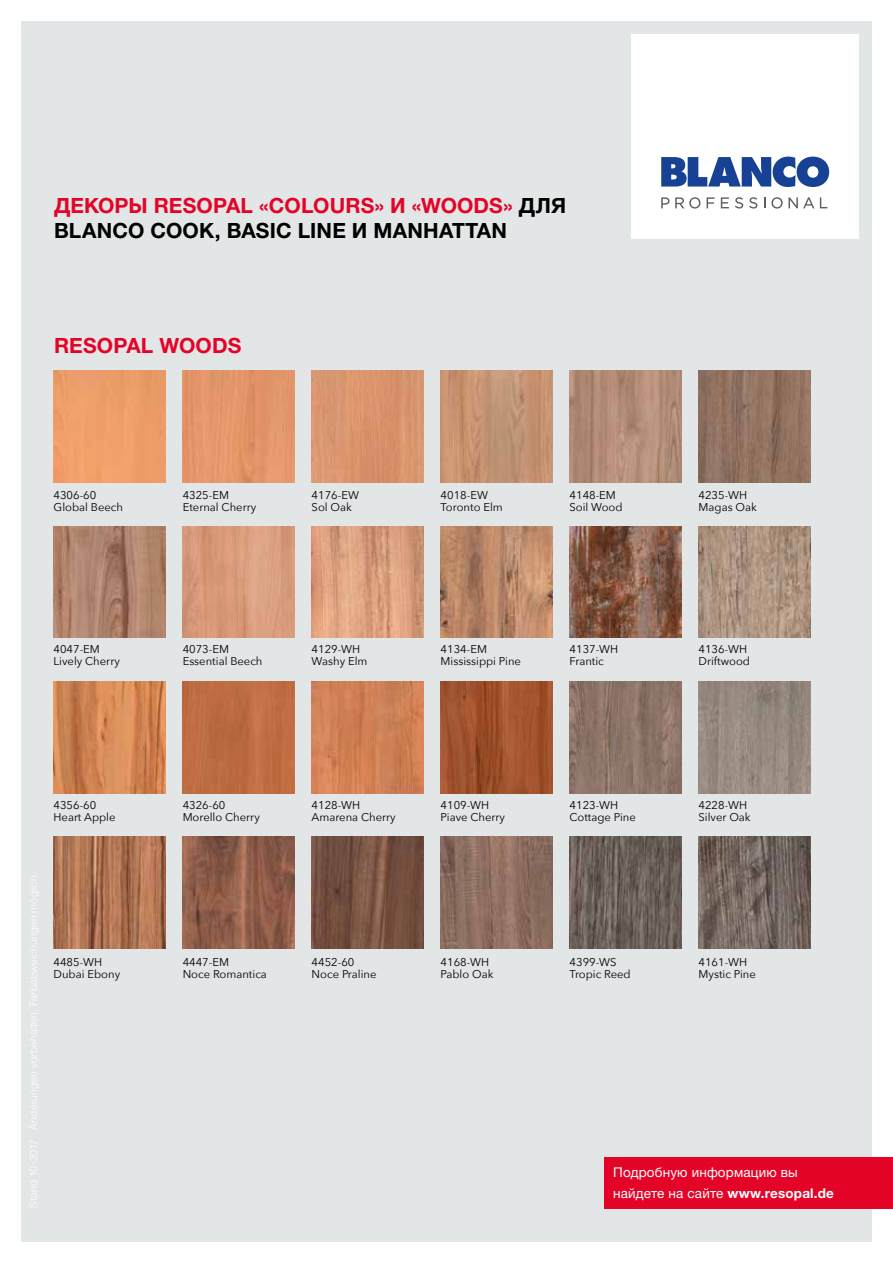
<style>
.page{position:relative;width:893px;height:1263px;background:#fff}
.page>*{position:absolute;margin:0;border:0;box-sizing:border-box;transform-origin:0 0}
.t1{font:700 54px "Avenir Next";color:#dc2d33}
.t2{font:700 21px/25.5px "Helvetica Neue LTW1 G";letter-spacing:.005em;color:#000}
.t3{font:700 21px "Helvetica Neue LTW1 G";letter-spacing:.005em;color:#e40428}
.t4{font:13.5px/21px "Helvetica Neue LTW1 G";letter-spacing:.01em;color:#fff}
.t5{font:11.25px/12px "Avenir Next";color:#000}
.s1{color:#e40428}
.s2{font-weight:700}
</style>
<div class="page">
<div style="left:21px;top:21px;width:851px;height:1220px;background:#e2e6e6"></div>
<div style="left:631px;top:34px;width:228px;height:204px;background:#fff"></div>
<svg style="left:661px;top:157px;width:168px;height:30px"></svg>
<svg style="left:661px;top:197px;width:8px;height:11px"></svg>
<svg style="left:675px;top:197px;width:25px;height:12px"></svg>
<svg style="left:707px;top:197px;width:8px;height:11px"></svg>
<svg style="left:721px;top:197px;width:8px;height:11px"></svg>
<svg style="left:735px;top:197px;width:8px;height:12px"></svg>
<svg style="left:749px;top:197px;width:8px;height:12px"></svg>
<svg style="left:771px;top:197px;width:43px;height:12px"></svg>
<svg style="left:820px;top:197px;width:7px;height:11px"></svg>
<img style="left:54px;top:681px;width:112px;height:112px">
<img style="left:183px;top:681px;width:112px;height:112px">
<img style="left:312px;top:681px;width:112px;height:112px">
<img style="left:441px;top:681px;width:112px;height:112px">
<img style="left:570px;top:681px;width:112px;height:112px">
<img style="left:699px;top:681px;width:112px;height:112px">
<img style="left:54px;top:836px;width:112px;height:112px">
<img style="left:183px;top:836px;width:112px;height:112px">
<img style="left:312px;top:836px;width:112px;height:112px">
<img style="left:441px;top:836px;width:112px;height:112px">
<img style="left:570px;top:836px;width:112px;height:112px">
<img style="left:699px;top:836px;width:112px;height:112px">
<div style="left:54px;top:371px;width:112px;height:112px;background:#ee9e6a"></div>
<div style="left:183px;top:371px;width:112px;height:112px;background:#e4956a"></div>
<img style="left:312px;top:371px;width:112px;height:112px">
<img style="left:441px;top:371px;width:112px;height:112px">
<img style="left:570px;top:371px;width:112px;height:112px">
<img style="left:699px;top:371px;width:112px;height:112px">
<img style="left:54px;top:526px;width:112px;height:112px">
<img style="left:183px;top:526px;width:112px;height:112px">
<img style="left:312px;top:526px;width:112px;height:112px">
<img style="left:441px;top:526px;width:112px;height:112px">
<img style="left:570px;top:526px;width:112px;height:112px">
<img style="left:699px;top:526px;width:112px;height:112px">
<div style="left:605px;top:1157px;width:288px;height:51px;background:#e40428"></div>
<h1 class="t1" style="left:114px;top:149px;width:222px">WOODS</h1>
<h2 class="t2" style="left:54px;top:192px;width:514px"><span class="s1">ДЕКОРЫ RESOPAL «COLOURS» И «WOODS»</span> ДЛЯ<br>BLANCO COOK, BASIC LINE И MANHATTAN</h2>
<h2 class="t3" style="left:54px;top:332px;width:189px">RESOPAL WOODS</h2>
<p class="t5" style="left:54px;top:488px;width:71px">4306-60<br>Global Beech</p>
<p class="t5" style="left:183px;top:488px;width:75px">4325-EM<br>Eternal Cherry</p>
<p class="t5" style="left:312px;top:488px;width:49px">4176-EW<br>Sol Oak</p>
<p class="t5" style="left:441px;top:488px;width:64px">4018-EW<br>Toronto Elm</p>
<p class="t5" style="left:570px;top:488px;width:54px">4148-EM<br>Soil Wood</p>
<p class="t5" style="left:699px;top:488px;width:60px">4235-WH<br>Magas Oak</p>
<p class="t5" style="left:54px;top:643px;width:68px">4047-EM<br>Lively Cherry</p>
<p class="t5" style="left:183px;top:643px;width:81px">4073-EM<br>Essential Beech</p>
<p class="t5" style="left:312px;top:643px;width:57px">4129-WH<br>Washy Elm</p>
<p class="t5" style="left:441px;top:643px;width:82px">4134-EM<br>Mississippi Pine</p>
<p class="t5" style="left:570px;top:643px;width:50px">4137-WH<br>Frantic</p>
<p class="t5" style="left:699px;top:643px;width:53px">4136-WH<br>Driftwood</p>
<p class="t5" style="left:54px;top:798px;width:63px">4356-60<br>Heart Apple</p>
<p class="t5" style="left:183px;top:798px;width:79px">4326-60<br>Morello Cherry</p>
<p class="t5" style="left:312px;top:798px;width:86px">4128-WH<br>Amarena Cherry</p>
<p class="t5" style="left:441px;top:798px;width:66px">4109-WH<br>Piave Cherry</p>
<p class="t5" style="left:570px;top:798px;width:68px">4123-WH<br>Cottage Pine</p>
<p class="t5" style="left:699px;top:798px;width:54px">4228-WH<br>Silver Oak</p>
<p class="t5" style="left:54px;top:955px;width:68px">4485-WH<br>Dubai Ebony</p>
<p class="t5" style="left:183px;top:955px;width:86px">4447-EM<br>Noce Romantica</p>
<p class="t5" style="left:312px;top:955px;width:66px">4452-60<br>Noce Praline</p>
<p class="t5" style="left:441px;top:955px;width:54px">4168-WH<br>Pablo Oak</p>
<p class="t5" style="left:570px;top:955px;width:63px">4399-WS<br>Tropic Reed</p>
<p class="t5" style="left:699px;top:955px;width:59px">4161-WH<br>Mystic Pine</p>
<p class="t4" style="left:613px;top:1162px;width:222px">Подробную информацию вы найдете на сайте <span class="s2">www.resopal.de</span></p>
</div>
